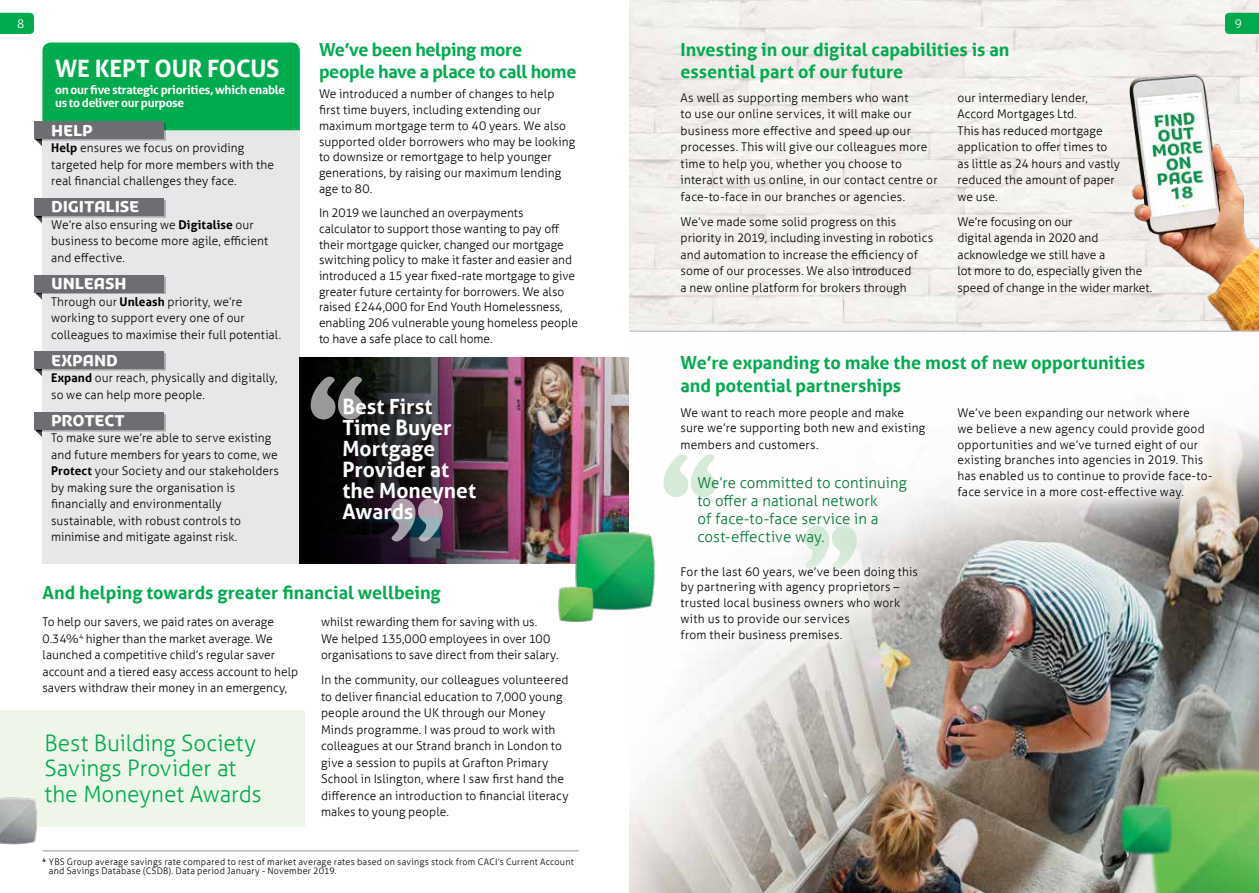
<style>
.page{position:relative;width:1259px;height:893px;background:#fff}
.page>*{position:absolute;margin:0;border:0;box-sizing:border-box;transform-origin:0 0}
.t1{font:700 24px "YBSG Aller";letter-spacing:-.005em;color:#fff}
.t2{font:300 22.5px/25.5px "YBSG Aller";letter-spacing:-.005em;color:#00ab4e}
.t3{font:700 21px/21px "YBSG Aller";color:#fff}
.t4{font:21px "YBSG Headline";letter-spacing:-.01em;color:#fff}
.t5{font:700 18px/22.5px "YBSG Aller";letter-spacing:-.005em;color:#00ab4e}
.t6{font:300 15px/18px "YBSG Aller";letter-spacing:.005em;color:#007534}
.t7{font:300 12px/16.5px "YBSG Aller";letter-spacing:.005em;color:#000}
.t8{font:700 12px/13.5px "YBSG Aller";letter-spacing:-.025em;color:#fff}
.t9{font:300 12px "YBSG Aller";color:#fff}
.t10{font:300 9px/9px "YBSG Aller";letter-spacing:.025em;color:#000}
.s1{font-weight:700}
</style>
<div class="page">
<img style="left:535px;top:357px;width:94px;height:207px">
<img style="left:629px;top:0;width:630px;height:331px">
<img style="left:629px;top:429px;width:630px;height:464px">
<svg style="left:35px;top:139px;width:8px;height:9px"></svg>
<svg style="left:35px;top:216px;width:8px;height:9px"></svg>
<svg style="left:35px;top:292px;width:8px;height:10px"></svg>
<svg style="left:35px;top:369px;width:8px;height:9px"></svg>
<svg style="left:35px;top:430px;width:8px;height:9px"></svg>
<div style="left:43px;top:81px;width:257px;height:483px;background:#e6e7e8"></div>
<div style="left:43px;top:43px;width:257px;height:87px;background:#00ab4e"></div>
<img style="left:1118px;top:62px;width:141px;height:269px">
<svg style="left:804px;top:526px;width:52px;height:26px"></svg>
<svg style="left:663px;top:454px;width:52px;height:43px"></svg>
<div style="left:36px;top:123px;width:129px;height:17px;background:#000;opacity:.26"></div>
<div style="left:35px;top:122px;width:129px;height:17px;background:#6d6e71"></div>
<div style="left:36px;top:200px;width:129px;height:17px;background:#aaabab"></div>
<div style="left:35px;top:199px;width:129px;height:17px;background:#6d6e71"></div>
<div style="left:36px;top:277px;width:129px;height:17px;background:#6d6e71"></div>
<div style="left:35px;top:275px;width:129px;height:17px;background:#6d6e71"></div>
<div style="left:36px;top:353px;width:129px;height:18px;background:#aaabab"></div>
<div style="left:35px;top:352px;width:129px;height:17px;background:#6d6e71"></div>
<div style="left:36px;top:414px;width:129px;height:17px;background:#aaabab"></div>
<div style="left:35px;top:412px;width:129px;height:18px;background:#6d6e71"></div>
<img style="left:300px;top:357px;width:235px;height:207px">
<svg style="left:311px;top:377px;width:52px;height:42px;background:#666766"></svg>
<svg style="left:391px;top:499px;width:52px;height:42px;background:#7b7b8a"></svg>
<div style="left:0;top:710px;width:304px;height:117px;background:#edf6e8"></div>
<img style="left:571px;top:526px;width:88px;height:89px">
<div style="left:666px;top:552px;width:266px;height:104px;background:#fff;opacity:.75"></div>
<div style="left:942px;top:393px;width:284px;height:121px;background:#fff;opacity:.84"></div>
<img style="left:1142px;top:760px;width:117px;height:133px">
<img style="left:1119px;top:801px;width:55px;height:55px">
<img style="left:0;top:797px;width:37px;height:48px">
<img style="left:558px;top:584px;width:37px;height:38px">
<hr style="left:629px;top:331px;width:630px;height:1px;background:#c7c8ca">
<svg style="left:0;top:13px;width:34px;height:21px"></svg>
<svg style="left:1225px;top:13px;width:34px;height:21px"></svg>
<p class="t9" style="left:17px;top:16px;width:9px">8</p>
<p class="t9" style="left:1234px;top:16px;width:9px">9</p>
<h1 class="t1" style="left:55px;top:54px;width:226px">WE KEPT OUR FOCUS</h1>
<p class="t8" style="left:55px;top:83px;width:232px">on our five strategic priorities, which enable us to deliver our purpose</p>
<h3 class="t4" style="left:51px;top:120px;width:43px">Help</h3>
<p class="t7" style="left:51px;top:140px;width:224px"><span class="s1">Help</span> ensures we focus on providing targeted help for more members with the real financial challenges they face.</p>
<h3 class="t4" style="left:51px;top:196px;width:90px">Digitalise</h3>
<p class="t7" style="left:51px;top:216px;width:218px">We’re also ensuring we <span class="s1">Digitalise</span> our business to become more agile, efficient and effective.</p>
<h3 class="t4" style="left:51px;top:273px;width:77px">Unleash</h3>
<p class="t7" style="left:51px;top:293px;width:231px">Through our <span class="s1">Unleash</span> priority, we’re working to support every one of our colleagues to maximise their full potential.</p>
<h3 class="t4" style="left:51px;top:349px;width:68px">Expand</h3>
<p class="t7" style="left:51px;top:370px;width:228px"><span class="s1">Expand</span> our reach, physically and digitally, so we can help more people.</p>
<h3 class="t4" style="left:51px;top:410px;width:75px">Protect</h3>
<p class="t7" style="left:51px;top:430px;width:229px">To make sure we’re able to serve existing and future members for years to come, we <span class="s1">Protect</span> your Society and our stakeholders by making sure the organisation is financially and environmentally sustainable, with robust controls to minimise and mitigate against risk.</p>
<h3 class="t5" style="left:319px;top:38px;width:259px">We’ve been helping more people have a place to call home</h3>
<p class="t7" style="left:319px;top:86px;width:258px;line-height:15.8px">We introduced a number of changes to help first time buyers, including extending our maximum mortgage term to 40 years. We also supported older borrowers who may be looking to downsize or remortgage to help younger generations, by raising our maximum lending age to 80.</p>
<p class="t7" style="left:319px;top:205px;width:260px;line-height:15.8px">In 2019 we launched an overpayments calculator to support those wanting to pay off their mortgage quicker, changed our mortgage switching policy to make it faster and easier and introduced a 15 year fixed-rate mortgage to give greater future certainty for borrowers. We also raised £244,000 for End Youth Homelessness, enabling 206 vulnerable young homeless people to have a safe place to call home.</p>
<h3 class="t3" style="left:342px;top:396px;width:135px">Best First<br>Time Buyer<br>Mortgage<br>Provider at the Moneynet<br>Awards</h3>
<h3 class="t5" style="left:43px;top:581px;width:400px">And helping towards greater financial wellbeing</h3>
<p class="t7" style="left:43px;top:614px;width:257px">To help our savers, we paid rates on average 0.34%<sup>4</sup> higher than the market average. We launched a competitive child’s regular saver account and a tiered easy access account to help savers withdraw their money in an emergency,</p>
<p class="t7" style="left:321px;top:614px;width:239px">whilst rewarding them for saving with us.<br>We helped 135,000 employees in over 100 organisations to save direct from their salary.</p>
<p class="t7" style="left:321px;top:672px;width:249px">In the community, our colleagues volunteered to deliver financial education to 7,000 young people around the UK through our Money Minds programme. I was proud to work with colleagues at our Strand branch in London to give a session to pupils at Grafton Primary School in Islington, where I saw first hand the difference an introduction to financial literacy makes to young people.</p>
<h2 class="t2" style="left:45px;top:730px;width:219px">Best Building Society<br>Savings Provider at the Moneynet Awards</h2>
<p class="t10" style="left:49px;top:857px;width:526px;text-indent:-6px"><sup>4</sup> YBS Group average savings rate compared to rest of market average rates based on savings stock from CACI’s Current Account and Savings Database (CSDB). Data period January - November 2019.</p>
<h3 class="t5" style="left:680px;top:38px;width:330px">Investing in our digital capabilities is an essential part of our future</h3>
<p class="t7" style="left:680px;top:89px;width:258px">As well as supporting members who want<br>to use our online services, it will make our business more effective and speed up our processes. This will give our colleagues more time to help you, whether you choose to interact with us online, in our contact centre or face-to-face in our branches or agencies.</p>
<p class="t7" style="left:680px;top:213px;width:254px">We’ve made some solid progress on this priority in 2019, including investing in robotics and automation to increase the efficiency of some of our processes. We also introduced<br>a new online platform for brokers through</p>
<p class="t7" style="left:957px;top:89px;width:164px">our intermediary lender,<br>Accord Mortgages Ltd.<br>This has reduced mortgage application to offer times to as little as 24 hours and vastly reduced the amount of paper we use.</p>
<p class="t7" style="left:957px;top:213px;width:196px">We’re focusing on our<br>digital agenda in 2020 and acknowledge we still have a<br>lot more to do, especially given the speed of change in the wider market.</p>
<h3 class="t5" style="left:680px;top:352px;width:466px">We’re expanding to make the most of new opportunities and potential partnerships</h3>
<p class="t7" style="left:680px;top:405px;width:246px;line-height:15px">We want to reach more people and make sure we’re supporting both new and existing</p>
<p class="t7" style="left:680px;top:436px;width:139px">members and customers.</p>
<p class="t6" style="left:697px;top:473px;width:211px">We’re committed to continuing to offer a national network<br>of face-to-face service in a cost-effective way.</p>
<p class="t7" style="left:680px;top:563px;width:239px;line-height:15.8px">For the last 60 years, we’ve been doing this by partnering with agency proprietors – trusted local business owners who work with us to provide our services<br>from their business premises.</p>
<p class="t7" style="left:957px;top:405px;width:256px;line-height:15.8px">We’ve been expanding our network where<br>we believe a new agency could provide good opportunities and we’ve turned eight of our existing branches into agencies in 2019. This has enabled us to continue to provide face-to&shy;face service in a more cost-effective way.</p>
</div>
